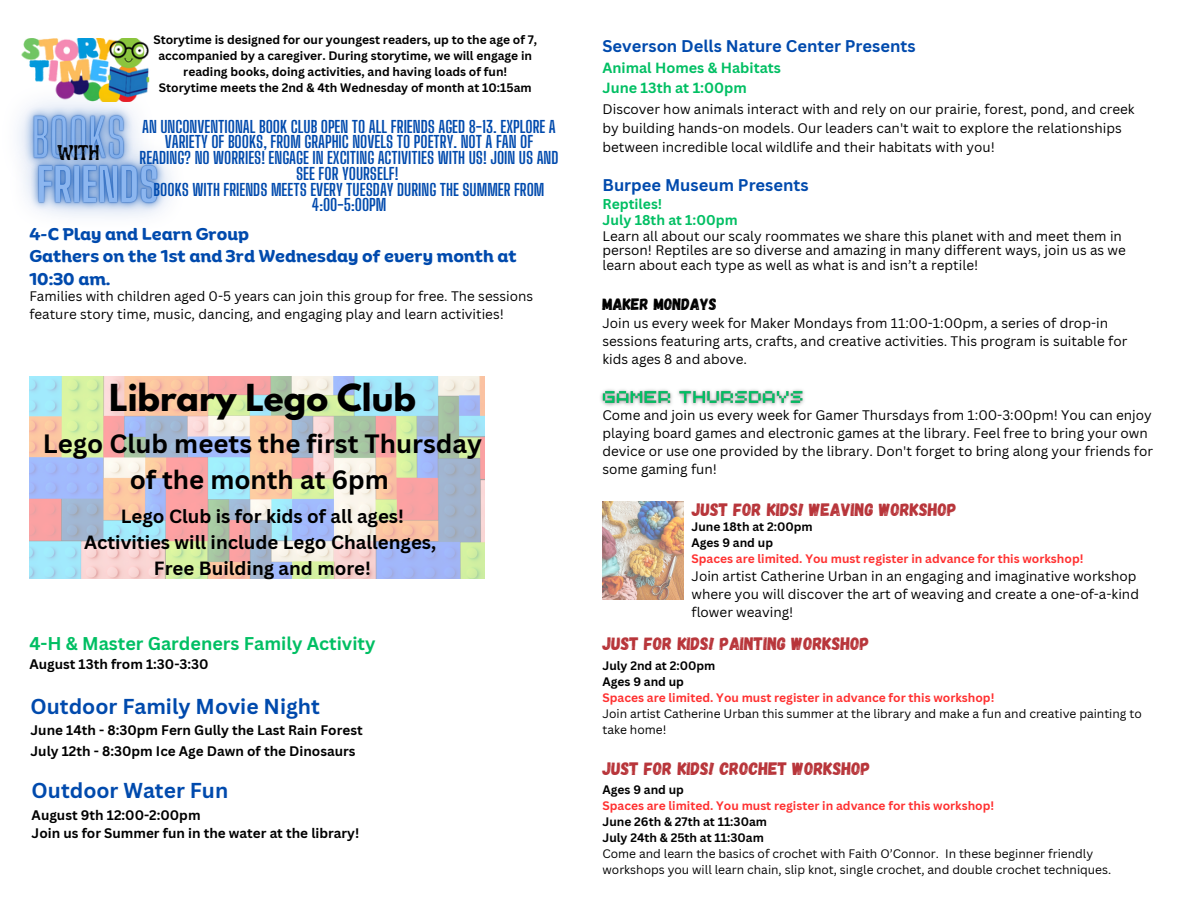
<style>
.page{position:relative;width:1188px;height:918px;background:#fff}
.page>*{position:absolute;margin:0;border:0;box-sizing:border-box;transform-origin:0 0}
.t1{font:700 33px "League Spartan";color:#000}
.t2{font:26.85px "Art Nuvo Letterpress";color:#000}
.t3{font:700 25.8px/35.8px "Canva Sans";color:#000;text-align:center}
.t4{font:700 21px "Canva Sans";color:#004aad}
.t5{font:700 18.6px/25.8px "Canva Sans";color:#000;text-align:center}
.t6{font:18px "Gagalin";color:#b8353a}
.t7{font:700 18px "Canva Sans";color:#00bf63}
.t8{font:700 16.5px/22.5px "Binate Display";color:#004aad}
.t9{font:700 16.5px "Canva Sans";color:#004aad}
.t10{font:16.5px "Gagalin";color:#000}
.t11{font:700 16.35px/15.8px "Big Shoulders Display";color:#004aad;text-align:center}
.t12{font:700 14.4px "Canva Sans";color:#00bf63}
.t13{font:700 13.8px "Canva Sans";color:#00bf63}
.t14{font:13.5px/18px "Canva Sans";color:#000}
.t15{font:700 13.5px "Canva Sans";color:#000}
.t16{font:700 13.5px "Canva Sans";color:#000001}
.t17{font:700 12px/16px "Canva Sans";color:#000;text-align:center}
.t18{font:12px/16px "Canva Sans";color:#000}
.t19{font:700 12px "Canva Sans";color:#ff3131}
</style>
<div class="page">
<img style="left:23px;top:38px;width:126px;height:10px">
<img style="left:29px;top:376px;width:456px;height:203px">
<img style="left:603px;top:502px;width:81px;height:98px">
<img style="left:21px;top:48px;width:129px;height:58px">
<img style="left:17px;top:106px;width:154px;height:111px">
<img style="left:600px;top:389px;width:204px;height:17px">
<p class="t17" style="left:153px;top:32px;width:385px">Storytime is designed for our youngest readers, up to the age of 7, accompanied by a caregiver. During storytime, we will engage in reading books, doing activities, and having loads of fun!</p>
<p class="t17" style="left:159px;top:80px;width:374px">Storytime meets the 2nd &amp; 4th Wednesday of month at 10:15am</p>
<p class="t9" style="left:603px;top:34px;width:315px">Severson Dells Nature Center Presents</p>
<p class="t12" style="left:603px;top:57px;width:180px">Animal Homes &amp; Habitats</p>
<p class="t12" style="left:603px;top:77px;width:146px">June 13th at 1:00pm</p>
<p class="t14" style="left:603px;top:100px;width:534px;line-height:18.8px">Discover how animals interact with and rely on our prairie, forest, pond, and creek by building hands-on models. Our leaders can't wait to explore the relationships between incredible local wildlife and their habitats with you!</p>
<h5 class="t11" style="left:140px;top:118px;width:421px">AN UNCONVENTIONAL BOOK CLUB OPEN TO ALL FRIENDS AGED 8-13. EXPLORE A VARIETY OF BOOKS, FROM GRAPHIC NOVELS TO POETRY. NOT A FAN OF READING? NO WORRIES! ENGAGE IN EXCITING ACTIVITIES WITH US! JOIN US AND SEE FOR YOURSELF!</h5>
<p class="t11" style="left:154px;top:181px;width:392px">BOOKS WITH FRIENDS MEETS EVERY TUESDAY DURING THE SUMMER FROM<br>4:00-5:00PM</p>
<p class="t8" style="left:29px;top:220px;width:221px">4-C Play and Learn Group</p>
<p class="t8" style="left:29px;top:243px;width:489px">Gathers on the 1st and 3rd Wednesday of every month at<br>10:30 am.</p>
<p class="t14" style="left:29px;top:287px;width:505px">Families with children aged 0-5 years can join this group for free. The sessions feature story time, music, dancing, and engaging play and learn activities!</p>
<p class="t10" style="left:603px;top:294px;width:116px">MAKER MONDAYS</p>
<h3 class="t2" style="left:58px;top:140px;width:44px">with</h3>
<p class="t9" style="left:603px;top:174px;width:208px">Burpee Museum Presents</p>
<p class="t13" style="left:603px;top:194px;width:61px">Reptiles!</p>
<p class="t13" style="left:603px;top:210px;width:137px">July 18th at 1:00pm</p>
<p class="t14" style="left:603px;top:228px;width:525px;line-height:14.7px">Learn all about our scaly roommates we share this planet with and meet them in person! Reptiles are so diverse and amazing in many different ways, join us as we learn about each type as well as what is and isn’t a reptile!</p>
<p class="t14" style="left:603px;top:314px;width:526px">Join us every week for Maker Mondays from 11:00-1:00pm, a series of drop-in sessions featuring arts, crafts, and creative activities. This program is suitable for kids ages 8 and above.</p>
<p class="t1" style="left:109px;top:382px;width:308px">Library Lego Club</p>
<p class="t3" style="left:43px;top:425px;width:441px">Lego Club meets the first Thursday of the month at 6pm</p>
<p class="t5" style="left:84px;top:503px;width:354px">Lego Club is for kids of all ages!<br>Activities will include Lego Challenges,<br>Free Building and more!</p>
<h4 class="t6" style="left:692px;top:497px;width:266px">JUST FOR KIDS! WEAVING WORKSHOP</h4>
<p class="t14" style="left:603px;top:406px;width:552px">Come and join us every week for Gamer Thursdays from 1:00-3:00pm! You can enjoy playing board games and electronic games at the library. Feel free to bring your own device or use one provided by the library. Don't forget to bring along your friends for some gaming fun!</p>
<p class="t17" style="left:692px;top:518px;width:123px">June 18th at 2:00pm</p>
<p class="t17" style="left:692px;top:534px;width:83px">Ages 9 and up</p>
<p class="t19" style="left:692px;top:550px;width:393px">Spaces are limited. You must register in advance for this workshop!</p>
<p class="t14" style="left:692px;top:567px;width:449px">Join artist Catherine Urban in an engaging and imaginative workshop where you will discover the art of weaving and create a one-of-a-kind flower weaving!</p>
<h6 class="t7" style="left:29px;top:631px;width:348px">4-H &amp; Master Gardeners Family Activity</h6>
<p class="t15" style="left:29px;top:655px;width:181px">August 13th from 1:30-3:30</p>
<p class="t4" style="left:31px;top:691px;width:291px">Outdoor Family Movie Night</p>
<p class="t15" style="left:31px;top:720px;width:334px">June 14th - 8:30pm Fern Gully the Last Rain Forest</p>
<h6 class="t15" style="left:31px;top:741px;width:327px">July 12th - 8:30pm Ice Age Dawn of the Dinosaurs</h6>
<p class="t4" style="left:32px;top:776px;width:198px">Outdoor Water Fun</p>
<p class="t16" style="left:32px;top:805px;width:170px">August 9th 12:00-2:00pm</p>
<p class="t16" style="left:32px;top:823px;width:329px">Join us for Summer fun in the water at the library!</p>
<p class="t6" style="left:603px;top:631px;width:268px">JUST FOR KIDS! PAINTING WORKSHOP</p>
<p class="t17" style="left:603px;top:657px;width:114px">July 2nd at 2:00pm</p>
<p class="t17" style="left:603px;top:673px;width:83px">Ages 9 and up</p>
<p class="t19" style="left:603px;top:689px;width:393px">Spaces are limited. You must register in advance for this workshop!</p>
<p class="t18" style="left:603px;top:705px;width:541px">Join artist Catherine Urban this summer at the library and make a fun and creative painting to take home!</p>
<p class="t6" style="left:603px;top:757px;width:269px">JUST FOR KIDS! CROCHET WORKSHOP</p>
<p class="t17" style="left:603px;top:782px;width:83px">Ages 9 and up</p>
<p class="t19" style="left:603px;top:797px;width:393px">Spaces are limited. You must register in advance for this workshop!</p>
<h6 class="t17" style="left:603px;top:813px;width:166px">June 26th &amp; 27th at 11:30am</h6>
<p class="t17" style="left:603px;top:829px;width:163px">July 24th &amp; 25th at 11:30am</p>
<p class="t18" style="left:603px;top:845px;width:510px">Come and learn the basics of crochet with Faith O’Connor. In these beginner friendly workshops you will learn chain, slip knot, single crochet, and double crochet techniques.</p>
</div>
